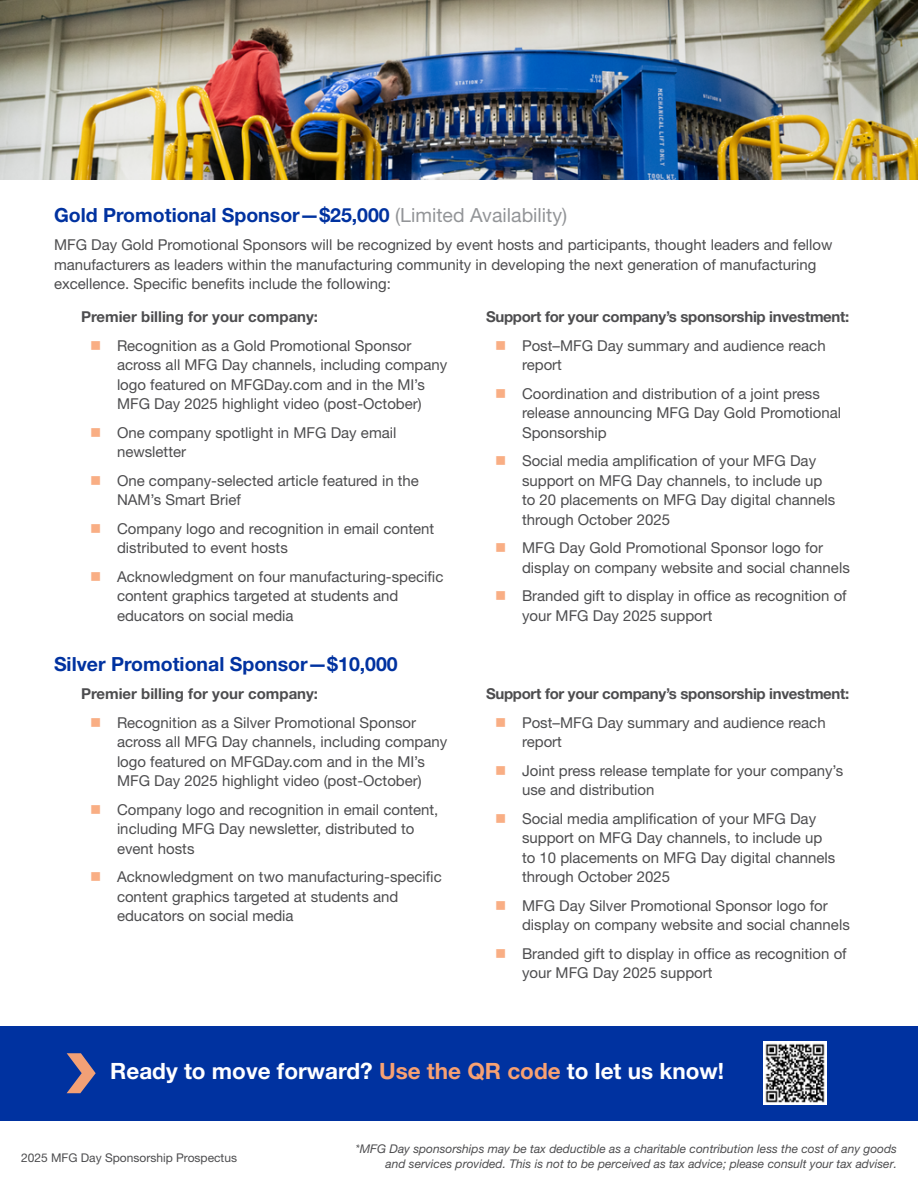
<style>
.page{position:relative;width:918px;height:1188px;background:#fff}
.page>*{position:absolute;margin:0;border:0;box-sizing:border-box;transform-origin:0 0}
.t1{font:700 22.5px "Helvetica Neue LT Pro";color:#fff}
.t2{font:700 19.5px "Helvetica Neue LT Pro";color:#0032a0}
.t3{font:15px/19.5px "Helvetica Neue LT Pro";color:#4d4d4f}
.t4{font:700 15px "Helvetica Neue LT Pro";letter-spacing:-.02em;color:#4d4d4f}
.t5{font:700 15px "Helvetica Neue LT Pro";color:#4d4d4f}
.t6{font:italic 12px/15px "Helvetica Neue LT Pro";color:#4d4d4f;text-align:right}
.t7{font:12px "Helvetica Neue LT Pro";color:#4d4d4f}
.s1{font-weight:400;color:#939598}
.s2{color:#f8a172}
</style>
<div class="page">
<div style="left:0;top:1026px;width:918px;height:94px;background:#0032a0"></div>
<svg style="left:67px;top:1053px;width:29px;height:40px"></svg>
<img style="left:763px;top:1042px;width:63px;height:63px">
<img style="left:0;top:0;width:918px;height:180px">
<h2 class="t2" style="left:54px;top:203px;width:515px">Gold Promotional Sponsor—$25,000 <span class="s1">(Limited Availability)</span></h2>
<p class="t3" style="left:54px;top:235px;width:780px">MFG Day Gold Promotional Sponsors will be recognized by event hosts and participants, thought leaders and fellow manufacturers as leaders within the manufacturing community in developing the next generation of manufacturing excellence. Specific benefits include the following:</p>
<p class="t5" style="left:81px;top:307px;width:239px">Premier billing for your company:</p>
<p class="t3" style="left:117px;top:335px;width:332px">Recognition as a Gold Promotional Sponsor across all MFG Day channels, including company logo featured on MFGDay.com and in the MI’s MFG Day 2025 highlight video (post-October)</p>
<p class="t3" style="left:117px;top:422px;width:281px">One company spotlight in MFG Day email newsletter</p>
<p class="t3" style="left:117px;top:470px;width:304px">One company-selected article featured in the<br>NAM’s Smart Brief</p>
<p class="t3" style="left:117px;top:518px;width:319px">Company logo and recognition in email content distributed to event hosts</p>
<p class="t3" style="left:117px;top:566px;width:328px">Acknowledgment on four manufacturing-specific content graphics targeted at students and educators on social media</p>
<p class="t4" style="left:486px;top:307px;width:365px">Support for your company’s sponsorship investment:</p>
<p class="t3" style="left:522px;top:335px;width:305px">Post–MFG Day summary and audience reach report</p>
<p class="t3" style="left:522px;top:383px;width:321px">Coordination and distribution of a joint press release announcing MFG Day Gold Promotional<br>Sponsorship</p>
<p class="t3" style="left:522px;top:451px;width:315px">Social media amplification of your MFG Day support on MFG Day channels, to include up to 20 placements on MFG Day digital channels through October 2025</p>
<p class="t3" style="left:522px;top:538px;width:329px">MFG Day Gold Promotional Sponsor logo for display on company website and social channels</p>
<p class="t3" style="left:522px;top:586px;width:326px">Branded gift to display in office as recognition of your MFG Day 2025 support</p>
<h2 class="t2" style="left:54px;top:652px;width:345px">Silver Promotional Sponsor—$10,000</h2>
<p class="t5" style="left:81px;top:685px;width:239px">Premier billing for your company:</p>
<p class="t3" style="left:117px;top:712px;width:332px">Recognition as a Silver Promotional Sponsor across all MFG Day channels, including company logo featured on MFGDay.com and in the MI’s MFG Day 2025 highlight video (post-October)</p>
<p class="t3" style="left:117px;top:799px;width:323px">Company logo and recognition in email content, including MFG Day newsletter, distributed to event hosts</p>
<p class="t3" style="left:117px;top:867px;width:326px">Acknowledgment on two manufacturing-specific content graphics targeted at students and educators on social media</p>
<p class="t4" style="left:486px;top:685px;width:365px">Support for your company’s sponsorship investment:</p>
<p class="t3" style="left:522px;top:712px;width:305px">Post–MFG Day summary and audience reach report</p>
<p class="t3" style="left:522px;top:760px;width:323px">Joint press release template for your company’s use and distribution</p>
<p class="t3" style="left:522px;top:808px;width:315px">Social media amplification of your MFG Day support on MFG Day channels, to include up to 10 placements on MFG Day digital channels through October 2025</p>
<p class="t3" style="left:522px;top:895px;width:329px">MFG Day Silver Promotional Sponsor logo for display on company website and social channels</p>
<p class="t3" style="left:522px;top:943px;width:326px">Branded gift to display in office as recognition of your MFG Day 2025 support</p>
<h1 class="t1" style="left:110px;top:1057px;width:615px">Ready to move forward? <span class="s2">Use the QR code</span> to let us know!</h1>
<p class="t7" style="left:21px;top:1151px;width:218px">2025 MFG Day Sponsorship Prospectus</p>
<p class="t6" style="left:356px;top:1141px;width:543px">*MFG Day sponsorships may be tax deductible as a charitable contribution less the cost of any goods and services provided. This is not to be perceived as tax advice; please consult your tax adviser.</p>
</div>
